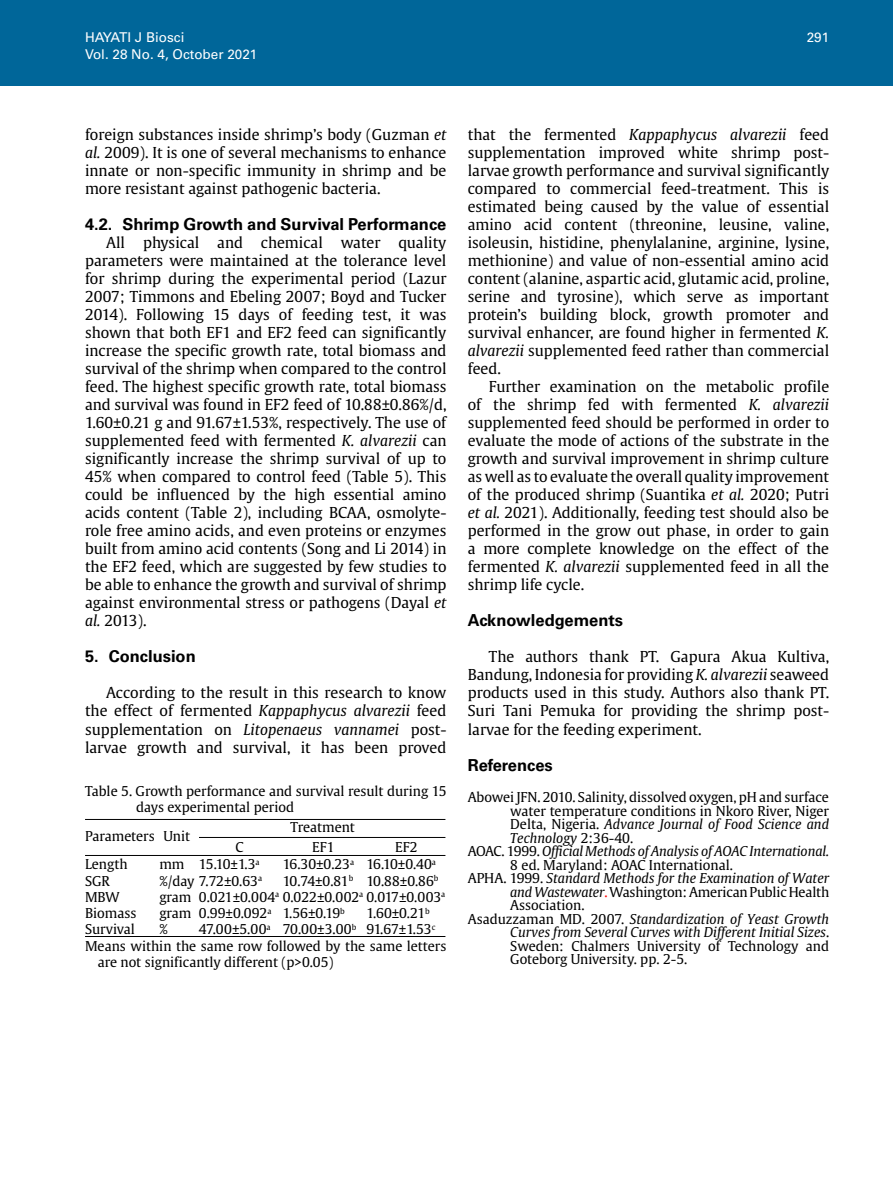
<style>
.page{position:relative;width:893px;height:1191px;background:#fff}
.page>*{position:absolute;margin:0;border:0;box-sizing:border-box;transform-origin:0 0}
.t1{font:700 16.5px "Univers LT Std";color:#000}
.t2{font:15px/18px "Gulliver";color:#000;text-align:justify}
.t3{font:13.5px/16.2px "Gulliver";color:#000}
.t4{font:italic 13.5px "Gulliver";color:#000}
.t5{font:13.5px "Univers LT Std";color:#fff}
.t6{font:13.5px/16.2px "Gulliver";letter-spacing:-.05em;color:#000}
.t7{font:13.5px/16.2px "Gulliver";letter-spacing:-.035em;color:#000}
.s1{font-style:italic}
.s2{font-style:normal}
.s3{color:#f00}
</style>
<div class="page">
<hr style="left:85px;top:819px;width:360px;height:1px;background:#000">
<hr style="left:199px;top:837px;width:246px;height:1px;background:#000">
<hr style="left:85px;top:855px;width:360px;height:1px;background:#000">
<hr style="left:85px;top:936px;width:360px;height:1px;background:#000">
<div style="left:0;top:0;width:893px;height:85px;background:#069"></div>
<p class="t5" style="left:85px;top:30px;width:101px">HAYATI J Biosci</p>
<p class="t5" style="left:807px;top:30px;width:24px">291</p>
<p class="t5" style="left:85px;top:46px;width:174px">Vol. 28 No. 4, October 2021</p>
<p class="t2" style="left:85px;top:126px;width:363px">foreign substances inside shrimp’s body (Guzman <span class="s1">et al.</span> 2009). It is one of several mechanisms to enhance innate or non-specific immunity in shrimp and be more resistant against pathogenic bacteria.</p>
<p class="t1" style="left:85px;top:215px;width:363px">4.2. Shrimp Growth and Survival Performance</p>
<p class="t2" style="left:85px;top:234px;width:363px;text-indent:21px">All physical and chemical water quality parameters were maintained at the tolerance level for shrimp during the experimental period (Lazur 2007; Timmons and Ebeling 2007; Boyd and Tucker 2014). Following 15 days of feeding test, it was shown that both EF1 and EF2 feed can significantly increase the specific growth rate, total biomass and survival of the shrimp when compared to the control feed. The highest specific growth rate, total biomass and survival was found in EF2 feed of 10.88±0.86%/d, 1.60±0.21 g and 91.67±1.53%, respectively. The use of supplemented feed with fermented <span class="s1">K. alvarezii</span> can significantly increase the shrimp survival of up to 45% when compared to control feed (Table 5). This could be influenced by the high essential amino acids content (Table 2), including BCAA, osmolyte&shy;role free amino acids, and even proteins or enzymes built from amino acid contents (Song and Li 2014) in the EF2 feed, which are suggested by few studies to be able to enhance the growth and survival of shrimp against environmental stress or pathogens (Dayal <span class="s1">et al.</span> 2013).</p>
<p class="t1" style="left:85px;top:647px;width:112px">5. Conclusion</p>
<p class="t2" style="left:85px;top:684px;width:363px;text-indent:21px">According to the result in this research to know the effect of fermented <span class="s1">Kappaphycus alvarezii</span> feed supplementation on <span class="s1">Litopenaeus vannamei</span> post&shy;larvae growth and survival, it has been proved</p>
<p class="t3" style="left:136px;top:783px;width:312px;text-indent:-51px">Table 5. Growth performance and survival result during 15 days experimental period</p>
<p class="t3" style="left:290px;top:819px;width:66px">Treatment</p>
<p class="t3" style="left:164px;top:827px;width:28px">Unit</p>
<p class="t3" style="left:85px;top:827px;width:71px">Parameters</p>
<p class="t3" style="left:236px;top:838px;width:10px">C</p>
<p class="t3" style="left:312px;top:838px;width:24px">EF1</p>
<p class="t3" style="left:395px;top:838px;width:24px">EF2</p>
<p class="t6" style="left:283px;top:856px;width:73px">16.30±0.23<sup>a<br></sup>10.74±0.81<sup>b</sup></p>
<p class="t3" style="left:283px;top:905px;width:75px">1.56±0.19<sup>b<br></sup>70.00±3.00<sup>b</sup></p>
<p class="t3" style="left:85px;top:856px;width:53px">Length<br>SGR<br>MBW<br>Biomass<br>Survival</p>
<p class="t3" style="left:199px;top:856px;width:62px">15.10±1.3<sup>a</sup></p>
<p class="t7" style="left:366px;top:856px;width:74px">16.10±0.40<sup>a<br></sup>10.88±0.86<sup>b</sup></p>
<p class="t3" style="left:366px;top:905px;width:71px">1.60±0.21<sup>b<br></sup>91.67±1.53<sup>c</sup></p>
<p class="t3" style="left:159px;top:856px;width:27px">mm</p>
<p class="t3" style="left:159px;top:888px;width:34px;text-align:justify">gram gram %</p>
<p class="t3" style="left:159px;top:872px;width:104px">%/day 7.72±0.63<sup>a</sup></p>
<p class="t3" style="left:199px;top:888px;width:248px">0.021±0.004<sup>a</sup> 0.022±0.002<sup>a</sup> 0.017±0.003<sup>a</sup></p>
<p class="t3" style="left:199px;top:905px;width:74px">0.99±0.092<sup>a</sup></p>
<p class="t3" style="left:199px;top:921px;width:73px">47.00±5.00<sup>a</sup></p>
<p class="t3" style="left:98px;top:937px;width:350px;text-indent:-13px">Means within the same row followed by the same letters are not significantly different (p&gt;0.05)</p>
<p class="t2" style="left:468px;top:126px;width:363px">that the fermented <span class="s1">Kappaphycus alvarezii</span> feed supplementation improved white shrimp post&shy;larvae growth performance and survival significantly compared to commercial feed-treatment. This is estimated being caused by the value of essential amino acid content (threonine, leusine, valine, isoleusin, histidine, phenylalanine, arginine, lysine, methionine) and value of non-essential amino acid content (alanine, aspartic acid, glutamic acid, proline, serine and tyrosine), which serve as important protein’s building block, growth promoter and survival enhancer, are found higher in fermented <span class="s1">K. alvarezii</span> supplemented feed rather than commercial feed.</p>
<p class="t2" style="left:468px;top:378px;width:363px;text-indent:21px">Further examination on the metabolic profile of the shrimp fed with fermented <span class="s1">K. alvarezii </span>supplemented feed should be performed in order to evaluate the mode of actions of the substrate in the growth and survival improvement in shrimp culture as well as to evaluate the overall quality improvement of the produced shrimp (Suantika <span class="s1">et al.</span> 2020; Putri <span class="s1">et al.</span> 2021). Additionally, feeding test should also be performed in the grow out phase, in order to gain a more complete knowledge on the effect of the fermented <span class="s1">K. alvarezii</span> supplemented feed in all the shrimp life cycle.</p>
<p class="t1" style="left:468px;top:611px;width:157px">Acknowledgements</p>
<p class="t2" style="left:468px;top:648px;width:363px;text-indent:21px">The authors thank PT. Gapura Akua Kultiva, Bandung, Indonesia for providing <span class="s1">K. alvarezii</span> seaweed products used in this study. Authors also thank PT.<br>Suri Tani Pemuka for providing the shrimp post&shy;larvae for the feeding experiment.</p>
<p class="t1" style="left:468px;top:755px;width:87px">References</p>
<p class="t3" style="left:468px;top:789px;width:363px">Abowei JFN. 2010. Salinity, dissolved oxygen, pH and surface</p>
<p class="t3" style="left:510px;top:802px;width:320px">water temperature conditions in Nkoro River, Niger</p>
<p class="t4" style="left:510px;top:816px;width:320px"><span class="s2">Delta, Nigeria.</span> Advance Journal of Food Science and</p>
<p class="t4" style="left:510px;top:829px;width:124px">Technology <span class="s2">2:36-40.</span></p>
<p class="t4" style="left:468px;top:843px;width:363px"><span class="s2">AOAC. 1999.</span> Official Methods of Analysis of AOAC International.</p>
<p class="t3" style="left:510px;top:856px;width:224px">8 ed. Maryland: AOAC International.</p>
<p class="t4" style="left:468px;top:870px;width:363px"><span class="s2">APHA. 1999.</span> Standard Methods for the Examination of Water</p>
<p class="t3" style="left:510px;top:883px;width:320px"><span class="s1">and Wastewater</span><span class="s3">.</span> Washington: American Public Health</p>
<p class="t3" style="left:510px;top:897px;width:76px">Association.</p>
<p class="t4" style="left:468px;top:910px;width:363px"><span class="s2">Asaduzzaman MD. 2007.</span> Standardization of Yeast Growth</p>
<p class="t4" style="left:510px;top:924px;width:320px">Curves from Several Curves with Different Initial Sizes<span class="s2">.</span></p>
<p class="t3" style="left:510px;top:937px;width:320px">Sweden: Chalmers University of Technology and</p>
<p class="t3" style="left:510px;top:951px;width:179px">Goteborg University. pp. 2-5.</p>
</div>
